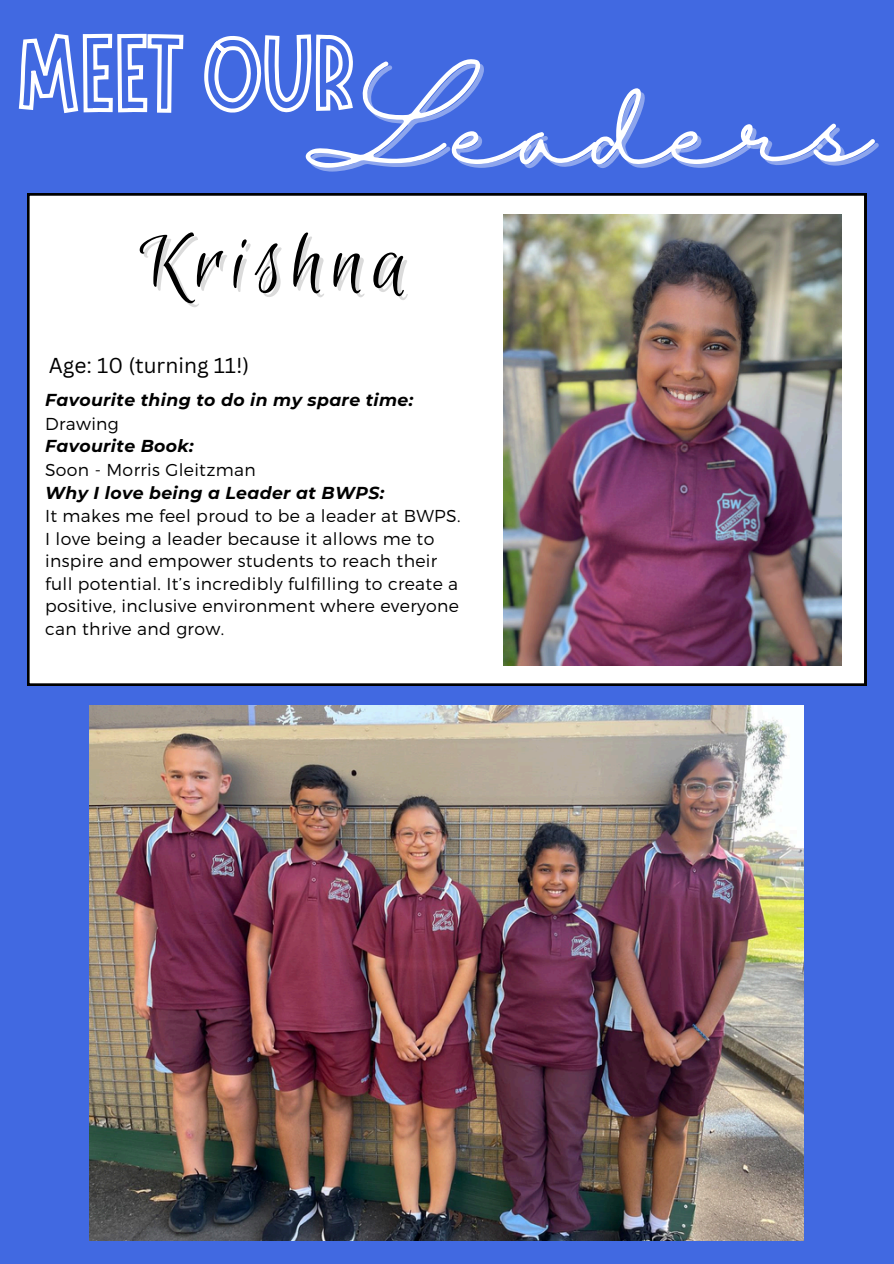
<style>
.page{position:relative;width:894px;height:1264px;background:#fff}
.page>*{position:absolute;margin:0;border:0;box-sizing:border-box;transform-origin:0 0}
.t1{font:90px "Euphoria Script";letter-spacing:.095em;color:#000}
.t2{font:87px "Halimun";color:#fff}
.t3{font:21px "Canva Sans";color:#000}
.t4{font:300 17.25px/22.5px "Montserrat";letter-spacing:.02em;color:#000}
.t5{font:italic 700 17.25px "Montserrat";letter-spacing:.02em;color:#000}
</style>
<div class="page">
<div style="left:0;top:0;width:893px;height:1263px;background:#4169e1"></div>
<div style="left:27px;top:193px;width:838px;height:492px;background:#fff"></div>
<img style="left:503px;top:214px;width:338px;height:451px">
<img style="left:89px;top:705px;width:714px;height:535px">
<svg style="left:18px;top:33px;width:335px;height:81px"></svg>
<h1 class="t2" style="left:304px;top:83px;width:567px">Leaders</h1>
<p class="t1" style="left:140px;top:215px;width:269px">Krishna</p>
<p class="t3" style="left:49px;top:351px;width:202px">Age: 10 (turning 11!)</p>
<h2 class="t5" style="left:45px;top:389px;width:369px">Favourite thing to do in my spare time:</h2>
<p class="t4" style="left:45px;top:411px;width:75px">Drawing</p>
<p class="t5" style="left:45px;top:435px;width:150px">Favourite Book:</p>
<p class="t4" style="left:45px;top:458px;width:212px">Soon - Morris Gleitzman</p>
<p class="t5" style="left:45px;top:482px;width:341px">Why I love being a Leader at BWPS:</p>
<p class="t4" style="left:45px;top:504px;width:417px">It makes me feel proud to be a leader at BWPS.<br>I love being a leader because it allows me to inspire and empower students to reach their full potential. It’s incredibly fulfilling to create a positive, inclusive environment where everyone can thrive and grow.</p>
</div>
